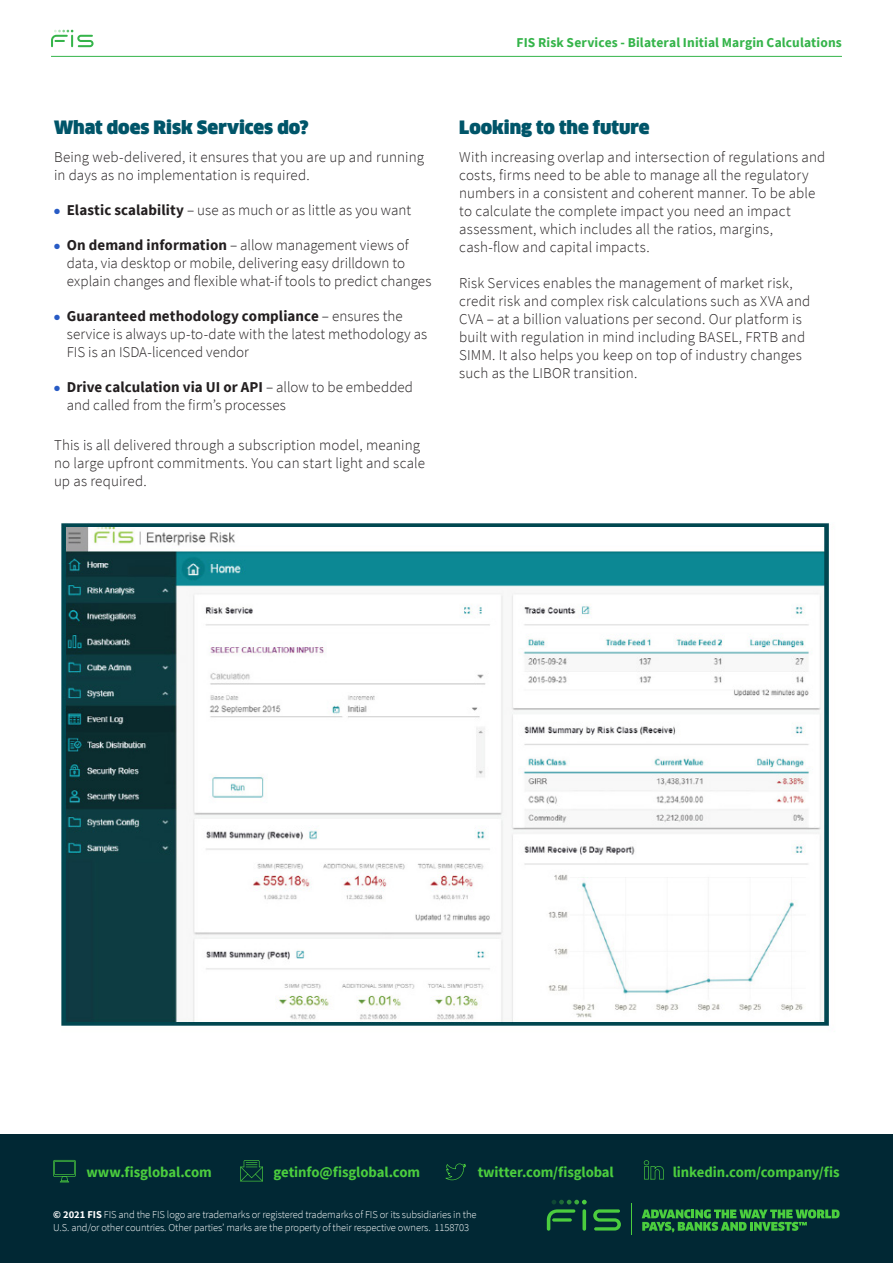
<style>
.page{position:relative;width:893px;height:1263px;background:#fff}
.page>*{position:absolute;margin:0;border:0;box-sizing:border-box;transform-origin:0 0}
.A_HEAD{font:900 18px "Clan Offc Pro";color:#005569}
.BODY{font:300 15px/18px "Source Sans Pro";letter-spacing:.01em;color:#231f20}
.t1{font:700 14.7px "Source Sans Pro";letter-spacing:-.01em;color:#4bcd3e}
.HEADER_BAR_TITLE_RIG{font:700 13.5px "Source Sans Pro";letter-spacing:.01em;color:#35b44a}
.t2{font:300 10.5px/12.6px "Source Sans Pro";letter-spacing:-.01em;color:#fff}
.s1{color:#285bc5}
.s2{font-weight:700}
</style>
<div class="page">
<hr style="left:51px;top:56px;width:791px;height:1px;background:#35b44a">
<svg style="left:51px;top:30px;width:43px;height:17px"></svg>
<img style="left:61px;top:522px;width:769px;height:505px">
<div style="left:0;top:1134px;width:893px;height:129px;background:#012834"></div>
<svg style="left:53px;top:1160px;width:23px;height:22px"></svg>
<svg style="left:445px;top:1163px;width:21px;height:17px"></svg>
<svg style="left:644px;top:1160px;width:20px;height:19px"></svg>
<svg style="left:240px;top:1160px;width:23px;height:21px"></svg>
<svg style="left:593px;top:1209px;width:28px;height:21px"></svg>
<svg style="left:547px;top:1200px;width:40px;height:31px"></svg>
<hr style="left:552px;top:1218px;width:20px;height:3px;background:#4bcd3e;border-radius:2px">
<svg style="left:582px;top:1209px;width:4px;height:22px"></svg>
<hr style="left:631px;top:1203px;width:1px;height:32px;background:#4bcd3e">
<svg style="left:642px;top:1209px;width:198px;height:23px"></svg>
<p class="A_HEAD" style="left:54px;top:117px;width:256px">What does Risk Services do?</p>
<p class="BODY" style="left:54px;top:148px;width:372px">Being web-delivered, it ensures that you are up and running in days as no implementation is required.</p>
<p class="BODY" style="left:54px;top:201px;width:359px"><span class="s1">●</span> <span class="s2">Elastic scalability</span> – use as much or as little as you want</p>
<p class="BODY" style="left:67px;top:236px;width:366px;text-indent:-13px"><span class="s1">●</span> <span class="s2">On demand information</span> – allow management views of data, via desktop or mobile, delivering easy drilldown to explain changes and flexible what-if tools to predict changes</p>
<p class="BODY" style="left:67px;top:307px;width:362px;text-indent:-13px"><span class="s1">●</span> <span class="s2">Guaranteed methodology compliance</span> – ensures the service is always up-to-date with the latest methodology as<br>FIS is an ISDA-licenced vendor</p>
<p class="BODY" style="left:67px;top:378px;width:348px;text-indent:-13px"><span class="s1">●</span> <span class="s2">Drive calculation via UI or API</span> – allow to be embedded and called from the firm’s processes</p>
<p class="BODY" style="left:54px;top:436px;width:373px">This is all delivered through a subscription model, meaning no large upfront commitments. You can start light and scale up as required.</p>
<p class="HEADER_BAR_TITLE_RIG" style="left:517px;top:33px;width:327px">FIS Risk Services - Bilateral Initial Margin Calculations</p>
<p class="A_HEAD" style="left:459px;top:117px;width:192px">Looking to the future</p>
<p class="BODY" style="left:459px;top:148px;width:368px">With increasing overlap and intersection of regulations and costs, firms need to be able to manage all the regulatory numbers in a consistent and coherent manner. To be able to calculate the complete impact you need an impact assessment, which includes all the ratios, margins, cash-flow and capital impacts.</p>
<p class="BODY" style="left:459px;top:274px;width:353px">Risk Services enables the management of market risk, credit risk and complex risk calculations such as XVA and CVA – at a billion valuations per second. Our platform is built with regulation in mind including BASEL, FRTB and SIMM. It also helps you keep on top of industry changes such as the LIBOR transition.</p>
<p class="t1" style="left:86px;top:1162px;width:127px">www.fisglobal.com</p>
<p class="t1" style="left:273px;top:1162px;width:148px">getinfo@fisglobal.com</p>
<p class="t1" style="left:478px;top:1162px;width:138px">twitter.com/fisglobal</p>
<p class="t1" style="left:673px;top:1162px;width:168px">linkedin.com/company/fis</p>
<p class="t2" style="left:53px;top:1208px;width:425px"><span class="s2">© 2021 FIS</span> FIS and the FIS logo are trademarks or registered trademarks of FIS or its subsidiaries in the<br>U.S. and/or other countries. Other parties’ marks are the property of their respective owners. 1158703</p>
</div>
